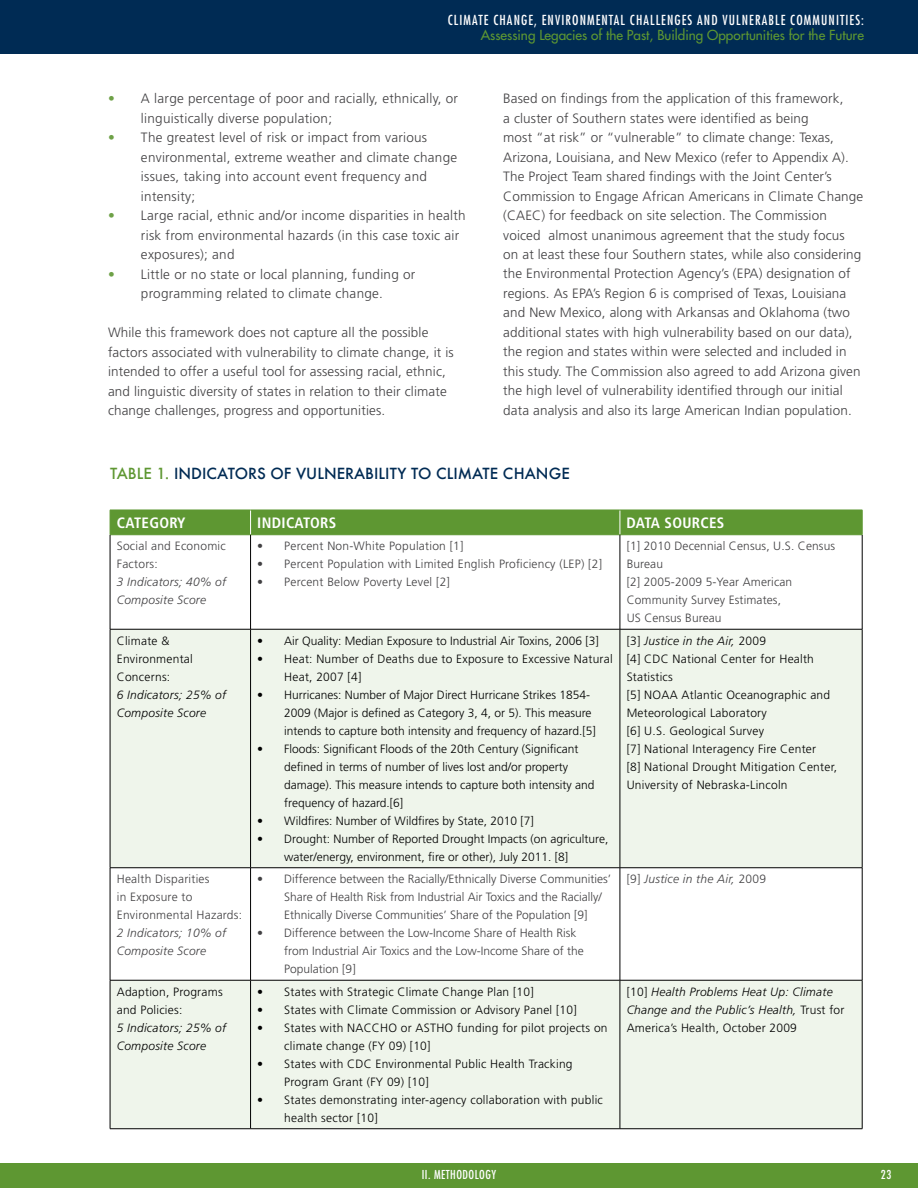
<style>
.page{position:relative;width:918px;height:1188px;background:#fff}
.page>*{position:absolute;margin:0;border:0;box-sizing:border-box;transform-origin:0 0}
.t1{font:500 15px "Futura";color:#002b54}
.t2{font:700 condensed 15px "Frutiger";letter-spacing:.02em;color:#fff}
.t3{font:300 13.5px/19.5px "Frutiger";letter-spacing:.01em;color:#414042}
.t4{font:condensed 13.5px "Futura";letter-spacing:.08em;color:#fff}
.t5{font:13.5px "Futura";color:#5e9732}
.t6{font:300 12px/18px "Frutiger";letter-spacing:.02em;color:#000}
.t7{font:300 12px/18px "Frutiger";color:#000}
.t8{font:300 12px/18px "Frutiger";color:#414042}
.t9{font:300 12px/18px "Frutiger";letter-spacing:.02em;color:#414042}
.t10{font:italic 300 12px/18px "Frutiger";letter-spacing:.02em;color:#000}
.t11{font:italic 300 12px/18px "Frutiger";letter-spacing:.02em;color:#414042}
.t12{font:condensed 12px "Futura";color:#fff}
.s1{color:#6ea147}
.s2{color:#5e9732}
.s3{font-style:italic}
.s4{font-style:normal}
</style>
<div class="page">
<div style="left:0;top:0;width:918px;height:54px;background:#002b54"></div>
<div style="left:0;top:1163px;width:918px;height:25px;background:#5e9732"></div>
<svg style="left:111px;top:630px;width:751px;height:498px;fill:#eff5eb"></svg>
<hr style="left:110px;top:535px;width:1px;height:94px;background:#000">
<hr style="left:250px;top:535px;width:1px;height:94px;background:#000">
<hr style="left:620px;top:535px;width:1px;height:94px;background:#000">
<hr style="left:862px;top:535px;width:1px;height:94px;background:#000">
<hr style="left:110px;top:629px;width:141px;height:1px;background:#000">
<hr style="left:110px;top:629px;width:1px;height:239px;background:#000">
<hr style="left:251px;top:629px;width:369px;height:1px;background:#000">
<hr style="left:250px;top:629px;width:1px;height:239px;background:#000">
<hr style="left:620px;top:629px;width:242px;height:1px;background:#000">
<hr style="left:620px;top:629px;width:1px;height:239px;background:#000">
<hr style="left:862px;top:629px;width:1px;height:239px;background:#000">
<hr style="left:110px;top:867px;width:141px;height:1px;background:#000">
<hr style="left:110px;top:868px;width:1px;height:112px;background:#000">
<hr style="left:251px;top:867px;width:369px;height:1px;background:#000">
<hr style="left:250px;top:868px;width:1px;height:112px;background:#000">
<hr style="left:620px;top:867px;width:242px;height:1px;background:#000">
<hr style="left:620px;top:868px;width:1px;height:112px;background:#000">
<hr style="left:862px;top:868px;width:1px;height:112px;background:#000">
<hr style="left:110px;top:980px;width:141px;height:1px;background:#000">
<hr style="left:110px;top:980px;width:1px;height:149px;background:#000">
<hr style="left:251px;top:980px;width:369px;height:1px;background:#000">
<hr style="left:250px;top:980px;width:1px;height:149px;background:#000">
<hr style="left:620px;top:980px;width:242px;height:1px;background:#000">
<hr style="left:620px;top:980px;width:1px;height:149px;background:#000">
<hr style="left:862px;top:980px;width:1px;height:149px;background:#000">
<hr style="left:110px;top:1128px;width:141px;height:1px;background:#000">
<hr style="left:251px;top:1128px;width:369px;height:1px;background:#000">
<hr style="left:620px;top:1128px;width:242px;height:1px;background:#000">
<div style="left:110px;top:510px;width:753px;height:25px;background:#5e9732"></div>
<p class="t4" style="left:448px;top:12px;width:418px">CLIMATE CHANGE, ENVIRONMENTAL CHALLENGES AND VULNERABLE COMMUNITIES:</p>
<p class="t5" style="left:481px;top:26px;width:385px">Assessing Legacies of the Past, Building Opportunities for the Future</p>
<p class="t3" style="left:141px;top:89px;width:319px;text-indent:-33px"><span class="s1">•</span> A large percentage of poor and racially, ethnically, or linguistically diverse population;</p>
<p class="t3" style="left:141px;top:128px;width:318px;text-indent:-33px"><span class="s1">•</span> The greatest level of risk or impact from various environmental, extreme weather and climate change issues, taking into account event frequency and intensity;</p>
<p class="t3" style="left:141px;top:206px;width:326px;text-indent:-33px"><span class="s1">•</span> Large racial, ethnic and/or income disparities in health risk from environmental hazards (in this case toxic air exposures); and</p>
<p class="t3" style="left:108px;top:264px;width:309px;text-align:center"><span class="s1">•</span> Little or no state or local planning, funding or programming related to climate change.</p>
<p class="t3" style="left:108px;top:323px;width:347px">While this framework does not capture all the possible factors associated with vulnerability to climate change, it is intended to offer a useful tool for assessing racial, ethnic, and linguistic diversity of states in relation to their climate change challenges, progress and opportunities.</p>
<p class="t3" style="left:503px;top:89px;width:361px">Based on findings from the application of this framework,<br>a cluster of Southern states were identified as being<br>most “at risk” or “vulnerable” to climate change: Texas, Arizona, Louisiana, and New Mexico (refer to Appendix A).<br>The Project Team shared findings with the Joint Center’s Commission to Engage African Americans in Climate Change (CAEC) for feedback on site selection. The Commission voiced almost unanimous agreement that the study focus on at least these four Southern states, while also considering the Environmental Protection Agency’s (EPA) designation of regions. As EPA’s Region 6 is comprised of Texas, Louisiana and New Mexico, along with Arkansas and Oklahoma (two additional states with high vulnerability based on our data), the region and states within were selected and included in this study. The Commission also agreed to add Arizona given the high level of vulnerability identified through our initial data analysis and also its large American Indian population.</p>
<p class="t1" style="left:110px;top:464px;width:461px"><span class="s2">TABLE 1.</span> I NDICATORS OF VULNERABILITY TO CLIMATE CHANGE</p>
<p class="t2" style="left:117px;top:514px;width:70px">CATEGORY</p>
<p class="t2" style="left:257px;top:514px;width:80px">INDICATORS</p>
<p class="t2" style="left:627px;top:514px;width:99px">DATA SOURCES</p>
<p class="t9" style="left:117px;top:538px;width:110px">Social and Economic<br>Factors:</p>
<p class="t11" style="left:117px;top:573px;width:111px">3 Indicators; 40% of<br>Composite Score</p>
<p class="t9" style="left:257px;top:538px;width:208px">• Percent Non-White Population [1]</p>
<p class="t9" style="left:257px;top:556px;width:346px">• Percent Population with Limited English Proficiency (LEP) [2]</p>
<p class="t9" style="left:257px;top:574px;width:194px">• Percent Below Poverty Level [2]</p>
<p class="t8" style="left:627px;top:538px;width:210px">[1] 2010 Decennial Census, U.S. Census<br>Bureau<br>[2] 2005-2009 5-Year American<br>Community Survey Estimates,<br>US Census Bureau</p>
<p class="t6" style="left:117px;top:632px;width:77px">Climate &amp;<br>Environmental<br>Concerns:</p>
<p class="t10" style="left:117px;top:686px;width:111px">6 Indicators; 25% of<br>Composite Score</p>
<p class="t9" style="left:117px;top:871px;width:127px">Health Disparities<br>in Exposure to<br>Environmental Hazards:</p>
<p class="t11" style="left:117px;top:924px;width:111px">2 Indicators; 10% of<br>Composite Score</p>
<p class="t6" style="left:117px;top:983px;width:107px">Adaption, Programs and Policies:</p>
<p class="t10" style="left:117px;top:1019px;width:111px">5 Indicators; 25% of<br>Composite Score</p>
<p class="t7" style="left:257px;top:632px;width:343px">• Air Quality: Median Exposure to Industrial Air Toxins, 2006 [3]</p>
<p class="t6" style="left:284px;top:650px;width:330px;text-indent:-27px">• Heat: Number of Deaths due to Exposure to Excessive Natural<br>Heat, 2007 [4]</p>
<p class="t7" style="left:284px;top:686px;width:313px;text-indent:-27px">• Hurricanes: Number of Major Direct Hurricane Strikes 1854-<br>2009 (Major is defined as Category 3, 4, or 5). This measure intends to capture both intensity and frequency of hazard.[5]</p>
<p class="t7" style="left:284px;top:740px;width:312px;text-indent:-27px">• Floods: Significant Floods of the 20th Century (Significant defined in terms of number of lives lost and/or property damage). This measure intends to capture both intensity and frequency of hazard.[6]</p>
<p class="t7" style="left:257px;top:812px;width:278px">• Wildfires: Number of Wildfires by State, 2010 [7]</p>
<p class="t7" style="left:284px;top:830px;width:326px;text-indent:-27px">• Drought: Number of Reported Drought Impacts (on agriculture, water/energy, environment, fire or other), July 2011. [8]</p>
<p class="t8" style="left:284px;top:871px;width:328px;text-indent:-27px">• Difference between the Racially/Ethnically Diverse Communities’<br>Share of Health Risk from Industrial Air Toxics and the Racially/<br>Ethnically Diverse Communities’ Share of the Population [9]</p>
<p class="t8" style="left:284px;top:925px;width:301px;text-indent:-27px">• Difference between the Low-Income Share of Health Risk from Industrial Air Toxics and the Low-Income Share of the<br>Population [9]</p>
<p class="t6" style="left:257px;top:983px;width:278px">• States with Strategic Climate Change Plan [10]</p>
<p class="t6" style="left:257px;top:1001px;width:321px">• States with Climate Commission or Advisory Panel [10]</p>
<p class="t6" style="left:284px;top:1019px;width:325px;text-indent:-27px">• States with NACCHO or ASTHO funding for pilot projects on climate change (FY 09) [10]</p>
<p class="t6" style="left:284px;top:1055px;width:290px;text-indent:-27px">• States with CDC Environmental Public Health Tracking<br>Program Grant (FY 09) [10]</p>
<p class="t6" style="left:284px;top:1091px;width:320px;text-indent:-27px">• States demonstrating inter-agency collaboration with public health sector [10]</p>
<p class="t6" style="left:627px;top:632px;width:212px">[3] <span class="s3">Justice in the Air,</span> 2009<br>[4] CDC National Center for Health<br>Statistics<br>[5] NOAA Atlantic Oceanographic and<br>Meteorological Laboratory<br>[6] U.S. Geological Survey<br>[7] National Interagency Fire Center<br>[8] National Drought Mitigation Center,<br>University of Nebraska-Lincoln</p>
<p class="t11" style="left:627px;top:870px;width:141px"><span class="s4">[9]</span> Justice in the Air, <span class="s4">2009</span></p>
<p class="t10" style="left:627px;top:983px;width:219px"><span class="s4">[10]</span> Health Problems Heat Up: Climate<br>Change and the Public’s Health, <span class="s4">Trust for<br>America’s Health, October 2009</span></p>
<p class="t12" style="left:422px;top:1168px;width:19px">II . METHODOLOG</p>
<p class="t12" style="left:491px;top:1168px;width:6px">Y</p>
<p class="t12" style="left:881px;top:1168px;width:12px">23</p>
</div>
